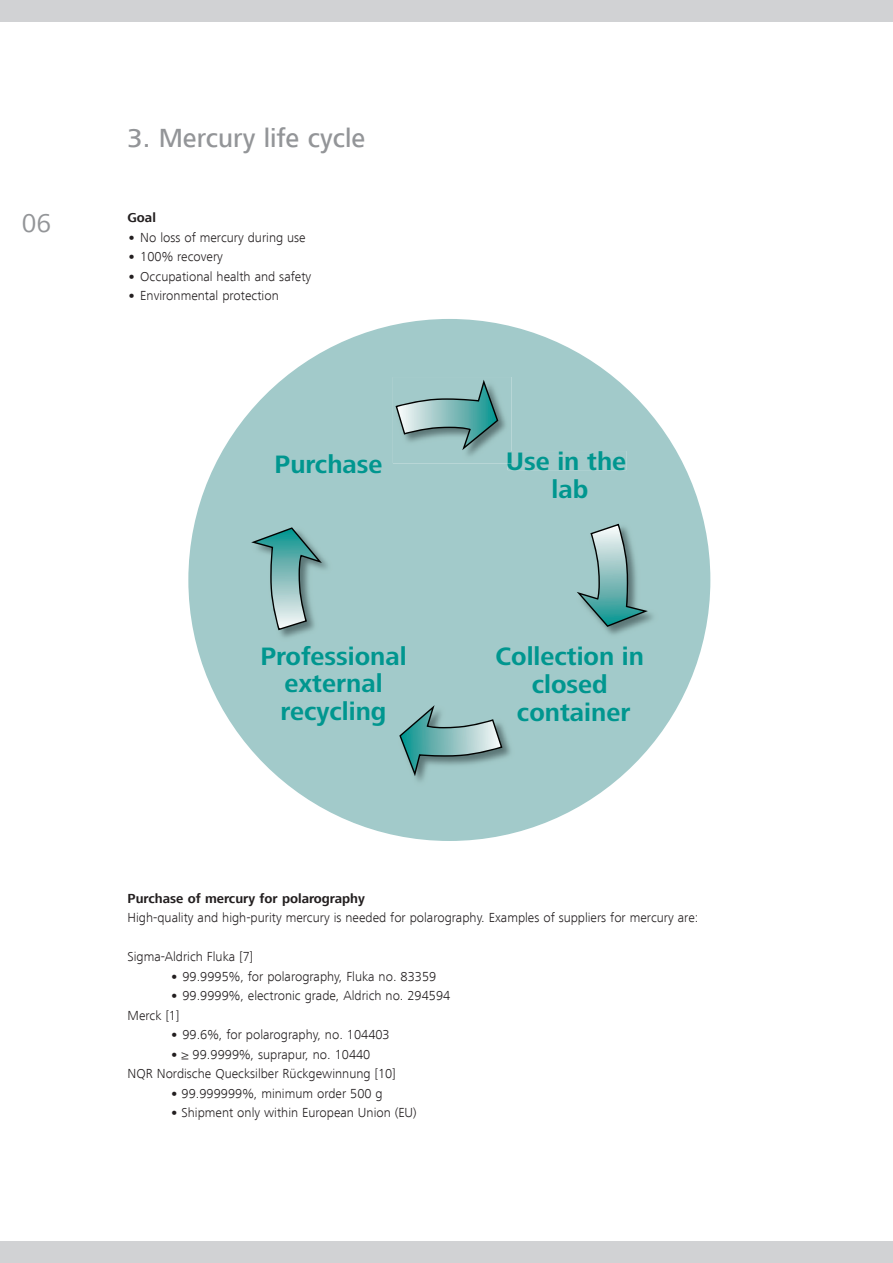
<style>
.page{position:relative;width:893px;height:1263px;background:#fff}
.page>*{position:absolute;margin:0;border:0;box-sizing:border-box;transform-origin:0 0}
.t1{font:500 27px "Frutiger Next LT";color:#939598}
.t2{font:27px "Frutiger Next LT";color:#939598}
.t3{font:700 26.1px/27.9px "Frutiger Next LT";color:#00968f;text-align:center}
.t4{font:300 13.5px/19.5px "Frutiger Next LT";color:#231f20}
.t5{font:700 13.5px "Frutiger Next LT";color:#231f20}
.s1{font-weight:800}
</style>
<div class="page">
<div style="left:0;top:1242px;width:893px;height:21px;background:#d1d2d4"></div>
<div style="left:0;top:0;width:893px;height:21px;background:#d1d2d4"></div>
<svg style="left:188px;top:319px;width:522px;height:522px;fill:#a2caca"></svg>
<img style="left:393px;top:377px;width:119px;height:87px">
<div style="left:508px;top:451px;width:118px;height:19px;background:#a2caca"></div>
<svg style="left:396px;top:380px;width:102px;height:70px;background:#86b2b1"></svg>
<div style="left:574px;top:521px;width:87px;height:119px;background:#a2caca"></div>
<svg style="left:577px;top:524px;width:71px;height:103px;background:#87b3b2"></svg>
<img style="left:397px;top:702px;width:119px;height:87px">
<svg style="left:399px;top:705px;width:103px;height:71px;background:#85b2b1"></svg>
<img style="left:249px;top:525px;width:86px;height:119px">
<svg style="left:251px;top:527px;width:71px;height:103px;background:#86b3b2"></svg>
<h1 class="t2" style="left:22px;top:208px;width:31px">06</h1>
<h1 class="t1" style="left:128px;top:123px;width:239px">3. Mercury life cycle</h1>
<p class="t5" style="left:128px;top:210px;width:30px">Goal</p>
<p class="t4" style="left:128px;top:228px;width:180px"><span class="s1">•</span> No loss of mercury during use</p>
<p class="t4" style="left:128px;top:247px;width:97px"><span class="s1">•</span> 100% recovery</p>
<p class="t4" style="left:128px;top:267px;width:185px"><span class="s1">•</span> Occupational health and safety</p>
<p class="t4" style="left:128px;top:286px;width:153px"><span class="s1">•</span> Environmental protection</p>
<h2 class="t3" style="left:275px;top:450px;width:109px">Purchase</h2>
<h2 class="t3" style="left:506px;top:447px;width:122px">Use in the lab</h2>
<h2 class="t3" style="left:260px;top:642px;width:148px">Professional external recycling</h2>
<h2 class="t3" style="left:495px;top:643px;width:150px">Collection in closed container</h2>
<p class="t5" style="left:128px;top:891px;width:239px">Purchase of mercury for polarography</p>
<p class="t4" style="left:128px;top:908px;width:572px">High-quality and high-purity mercury is needed for polarography. Examples of suppliers for mercury are:</p>
<p class="t4" style="left:128px;top:947px;width:127px">Sigma-Aldrich Fluka [7]</p>
<p class="t4" style="left:170px;top:966px;width:268px"><span class="s1">•</span> 99.9995%, for polarography, Fluka no. 83359</p>
<p class="t4" style="left:128px;top:986px;width:324px;text-indent:43px"><span class="s1">•</span> 99.9999%, electronic grade, Aldrich no. 294594<br>Merck [1]</p>
<p class="t4" style="left:170px;top:1025px;width:221px"><span class="s1">•</span> 99.6%, for polarography, no. 104403</p>
<p class="t4" style="left:128px;top:1044px;width:270px;text-indent:43px"><span class="s1">•</span> ≥ 99.9999%, suprapur, no. 10440<br>NQR Nordische Quecksilber Rückgewinnung [10]</p>
<p class="t4" style="left:170px;top:1083px;width:214px"><span class="s1">•</span> 99.999999%, minimum order 500 g</p>
<p class="t4" style="left:170px;top:1103px;width:248px"><span class="s1">•</span> Shipment only within European Union (EU)</p>
</div>
